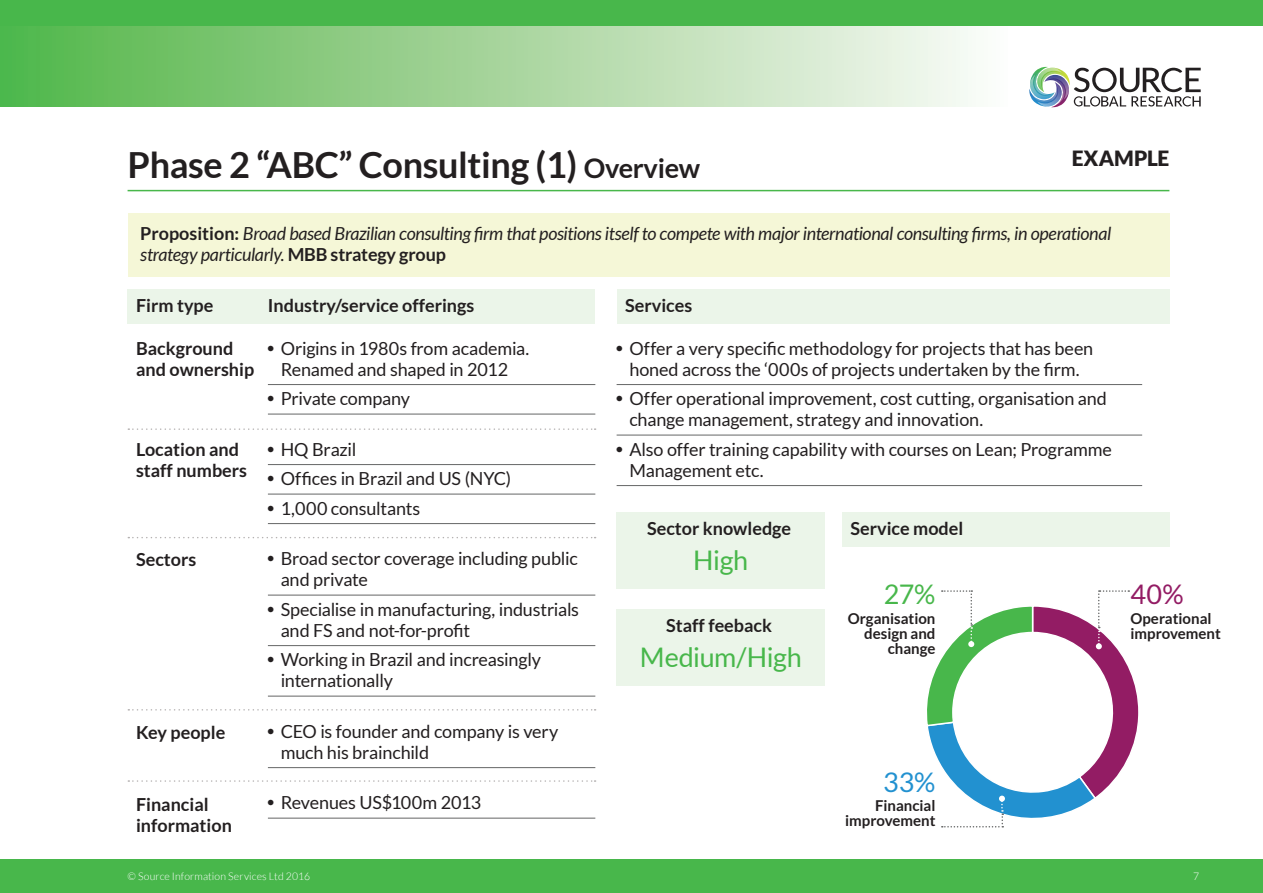
<style>
.page{position:relative;width:1263px;height:893px;background:#fff}
.page>*{position:absolute;margin:0;border:0;box-sizing:border-box;transform-origin:0 0}
.Sub_Head{font:700 36px "Lato";letter-spacing:-.01em;color:#231f20}
.t1{font:27px "Lato";letter-spacing:-.015em;color:#48b74b}
.t2{font:27px "Lato";color:#931c64}
.t3{font:27px "Lato";color:#2291d0}
.Main_Head{font:900 21px "Lato";letter-spacing:-.005em;color:#231f20}
.t4{font:18px/21px "Lato";letter-spacing:-.01em;color:#231f20}
.t5{font:700 18px/21px "Lato";color:#231f20}
.t6{font:italic 18px/21px "Lato";letter-spacing:-.02em;color:#231f20}
.t7{font:700 15px/15px "Lato";color:#231f20;text-align:right}
.t8{font:300 10.5px "Lato";letter-spacing:.01em;color:#fff}
.s1{font-size:27px}
.s2{font-weight:700;font-style:normal}
.s3{font-family:"Univers";font-stretch:condensed}
</style>
<div class="page">
<div style="left:0;top:21px;width:1008px;height:85px;background:linear-gradient(to right,#52b447,#fcfaf7)"></div>
<div style="left:0;top:859px;width:1263px;height:34px;background:#48b74b"></div>
<div style="left:0;top:0;width:1263px;height:26px;background:#48b74b"></div>
<img style="left:1029px;top:67px;width:172px;height:40px">
<hr style="left:128px;top:190px;width:1041px;height:1px;background:#48b74b">
<div style="left:128px;top:289px;width:467px;height:34px;background:#ebf5e9"></div>
<div style="left:617px;top:289px;width:552px;height:34px;background:#ebf5e9"></div>
<div style="left:617px;top:512px;width:208px;height:77px;background:#ebf5e9"></div>
<div style="left:617px;top:609px;width:208px;height:77px;background:#ebf5e9"></div>
<div style="left:842px;top:512px;width:327px;height:34px;background:#ebf5e9"></div>
<hr style="left:268px;top:384px;width:327px;height:1px;background:#656666">
<hr style="left:268px;top:414px;width:327px;height:1px;background:#656666">
<hr style="left:268px;top:464px;width:327px;height:1px;background:#656666">
<hr style="left:268px;top:494px;width:327px;height:1px;background:#656666">
<hr style="left:268px;top:523px;width:327px;height:1px;background:#656666">
<hr style="left:268px;top:595px;width:327px;height:1px;background:#656666">
<hr style="left:268px;top:645px;width:327px;height:1px;background:#656666">
<hr style="left:268px;top:696px;width:327px;height:1px;background:#656666">
<hr style="left:268px;top:767px;width:327px;height:1px;background:#656666">
<hr style="left:268px;top:818px;width:327px;height:1px;background:#656666">
<hr style="left:617px;top:384px;width:525px;height:1px;background:#656666">
<hr style="left:617px;top:435px;width:525px;height:1px;background:#656666">
<hr style="left:617px;top:485px;width:525px;height:1px;background:#656666">
<div style="left:128px;top:213px;width:1041px;height:63px;background:#f5f7d7"></div>
<svg style="left:128px;top:428px;width:468px;height:2px"></svg>
<svg style="left:128px;top:537px;width:468px;height:1px"></svg>
<svg style="left:128px;top:709px;width:468px;height:2px"></svg>
<svg style="left:128px;top:780px;width:468px;height:2px"></svg>
<svg style="left:927px;top:590px;width:212px;height:238px"></svg>
<p class="Sub_Head" style="left:128px;top:144px;width:574px">Phase 2 “ABC” Consulting (1) <span class="s1">Overview</span></p>
<p class="Main_Head" style="left:1072px;top:146px;width:99px">EXAMPLE</p>
<p class="t6" style="left:140px;top:223px;width:973px"><span class="s2">Proposition:</span> Broad based Brazilian consulting firm that positions itself to compete with major international consulting firms, in operational strategy particularly. <span class="s2">MBB strategy group</span></p>
<p class="t5" style="left:136px;top:295px;width:79px">Firm type</p>
<p class="t5" style="left:268px;top:295px;width:208px">Industry/service offerings</p>
<p class="t5" style="left:625px;top:295px;width:69px">Services</p>
<p class="t5" style="left:136px;top:337px;width:120px">Background and ownership</p>
<p class="t5" style="left:136px;top:439px;width:113px">Location and staff numbers</p>
<p class="t5" style="left:136px;top:548px;width:62px">Sectors</p>
<p class="t5" style="left:136px;top:721px;width:91px">Key people</p>
<p class="t5" style="left:136px;top:793px;width:97px">Financial information</p>
<p class="t4" style="left:268px;top:338px;width:263px;text-align:center"><span class="s3">•</span> Origins in 1980s from academia.<br>Renamed and shaped in 2012</p>
<p class="t4" style="left:268px;top:388px;width:144px"><span class="s3">•</span> Private company</p>
<p class="t4" style="left:268px;top:439px;width:90px"><span class="s3">•</span> HQ Brazil</p>
<p class="t4" style="left:268px;top:468px;width:245px"><span class="s3">•</span> Offices in Brazil and US (NYC)</p>
<p class="t4" style="left:268px;top:498px;width:154px"><span class="s3">•</span> 1,000 consultants</p>
<p class="t4" style="left:281px;top:548px;width:299px;text-indent:-13px"><span class="s3">•</span> Broad sector coverage including public and private</p>
<p class="t4" style="left:281px;top:599px;width:300px;text-indent:-13px"><span class="s3">•</span> Specialise in manufacturing, industrials and FS and not-for-profit</p>
<p class="t4" style="left:281px;top:649px;width:262px;text-indent:-13px"><span class="s3">•</span> Working in Brazil and increasingly internationally</p>
<p class="t4" style="left:281px;top:721px;width:279px;text-indent:-13px"><span class="s3">•</span> CEO is founder and company is very much his brainchild</p>
<p class="t4" style="left:268px;top:792px;width:215px"><span class="s3">•</span> Revenues US$100m 2013</p>
<p class="t4" style="left:617px;top:338px;width:478px;text-align:center"><span class="s3">•</span> Offer a very specific methodology for projects that has been honed across the ‘000s of projects undertaken by the firm.</p>
<p class="t4" style="left:629px;top:388px;width:479px;text-indent:-13px"><span class="s3">•</span> Offer operational improvement, cost cutting, organisation and change management, strategy and innovation.</p>
<p class="t4" style="left:629px;top:439px;width:484px;text-indent:-13px"><span class="s3">•</span> Also offer training capability with courses on Lean; Programme<br>Management etc.</p>
<p class="t5" style="left:647px;top:518px;width:146px">Sector knowledge</p>
<p class="t1" style="left:693px;top:545px;width:57px">High</p>
<p class="t5" style="left:666px;top:615px;width:107px">Staff feeback</p>
<p class="t1" style="left:640px;top:642px;width:163px">Medium/High</p>
<p class="t5" style="left:850px;top:518px;width:114px">Service model</p>
<p class="t1" style="left:884px;top:579px;width:53px">27%</p>
<p class="t7" style="left:848px;top:610px;width:89px">Organisation design and change</p>
<p class="t3" style="left:883px;top:767px;width:54px">33%</p>
<p class="t7" style="left:845px;top:798px;width:92px">Financial improvement</p>
<p class="t2" style="left:1130px;top:579px;width:55px">40%</p>
<p class="t7" style="left:1130px;top:610px;width:92px;text-align:left">Operational improvement</p>
<p class="t8" style="left:128px;top:871px;width:184px">© Source Information Services Ltd 2016</p>
<p class="t8" style="left:1193px;top:871px;width:8px">7</p>
</div>
